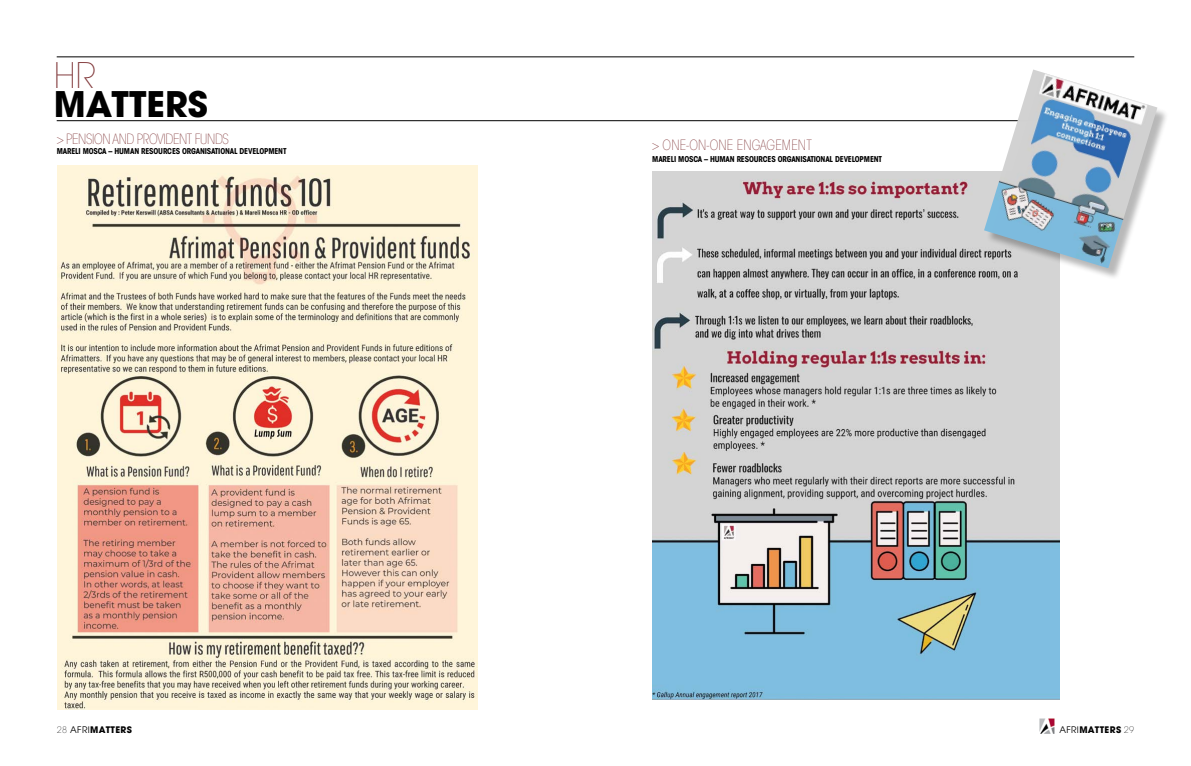
<style>
.page{position:relative;width:1191px;height:766px;background:#fff}
.page>*{position:absolute;margin:0;border:0;box-sizing:border-box;transform-origin:0 0}
.t1{font:700 35px "Avant Garde";color:#000}
.t2{font:200 35px "Avant Garde";color:#81383a}
.t3{font:200 condensed 14px "ITC Avant Garde Std";letter-spacing:-.025em;color:#81383a}
.t4{font:200 condensed 14px "ITC Avant Garde Std";letter-spacing:.01em;color:#81383a}
.t5{font:700 9px "Avant Garde";letter-spacing:.04em;color:#000}
.t6{font:700 condensed 8px "ITC Avant Garde Std";letter-spacing:-.02em;color:#000}
.s1{font-weight:200}
.s2{font-weight:400}
</style>
<div class="page">
<img style="left:1039px;top:718px;width:15px;height:16px">
<hr style="left:57px;top:120px;width:1077px;height:1px;background:#000">
<hr style="left:57px;top:57px;width:1077px;height:1px;background:#000">
<img style="left:57px;top:165px;width:420px;height:543px">
<img style="left:652px;top:172px;width:407px;height:527px">
<div style="left:986px;top:72px;width:183px;height:208px;background:#000;opacity:.28"></div>
<img style="left:984px;top:69px;width:173px;height:199px">
<h1 class="t2" style="left:54px;top:54px;width:43px">hr</h1>
<h1 class="t1" style="left:54px;top:81px;width:23px">MATTERS</h1>
<h2 class="t3" style="left:57px;top:131px;width:174px">&gt; PENSION AN D PROVIDENT FUNDS</h2>
<p class="t6" style="left:57px;top:146px;width:11px">MARELI</p>
<p class="t6" style="left:83px;top:146px;width:12px">MOSCA</p>
<p class="t6" style="left:109px;top:146px;width:17px">– HUMAN</p>
<p class="t6" style="left:141px;top:146px;width:10px">RESOURCES</p>
<p class="t6" style="left:182px;top:146px;width:19px">ORGANISATIONAL</p>
<p class="t6" style="left:239px;top:146px;width:10px">DEVELOPMENT</p>
<h2 class="t4" style="left:652px;top:137px;width:161px">&gt; ON E-ON-ON E ENGAGEMENT</h2>
<p class="t6" style="left:652px;top:153px;width:11px">MARELI</p>
<p class="t6" style="left:678px;top:153px;width:12px">MOSCA</p>
<p class="t6" style="left:704px;top:153px;width:17px">– HUMAN</p>
<p class="t6" style="left:736px;top:153px;width:10px">RESOURCES</p>
<p class="t6" style="left:777px;top:153px;width:19px">ORGANISATIONAL</p>
<p class="t6" style="left:835px;top:153px;width:10px">DEVELOPMENT</p>
<p class="t5" style="left:57px;top:724px;width:77px"><span class="s1">28</span> <span class="s2">AFRI</span> MATTERS</p>
<p class="t5" style="left:1059px;top:724px;width:76px"><span class="s2">AFRI</span> MATTERS <span class="s1">29</span></p>
</div>
